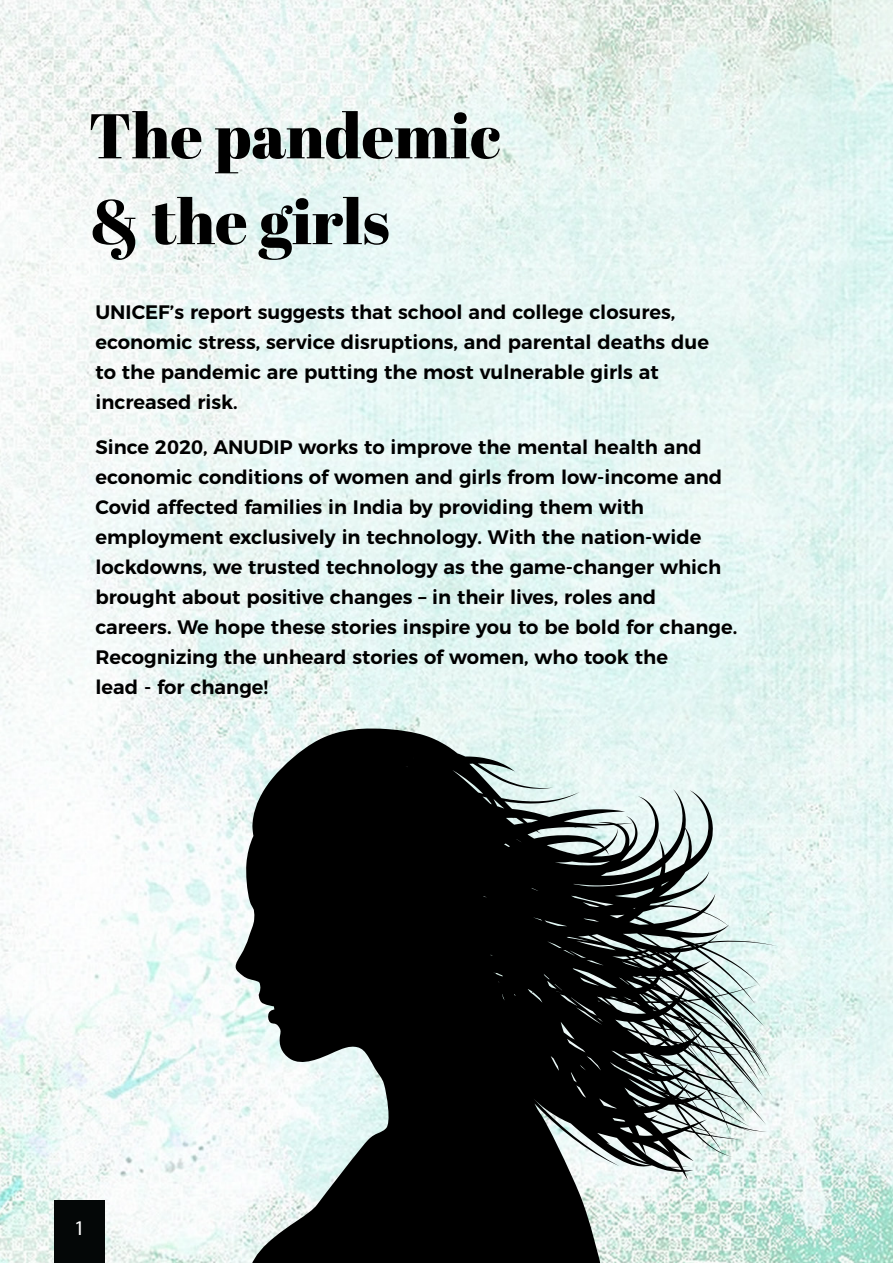
<style>
.page{position:relative;width:893px;height:1263px;background:#fff}
.page>*{position:absolute;margin:0;border:0;box-sizing:border-box;transform-origin:0 0}
.t1{font:63px/85.8px "Abril Fatface";color:#000}
.t2{font:21px "Myriad Pro";color:#fff}
.t3{font:600 19.5px/30px "Montserrat";color:#000}
</style>
<div class="page">
<img style="left:0;top:0;width:893px;height:1263px">
<div style="left:54px;top:1201px;width:51px;height:62px;background:#040707"></div>
<svg style="left:236px;top:728px;width:542px;height:535px;background:#5d6362"></svg>
<h1 class="t1" style="left:88px;top:91px;width:414px">The pandemic &amp; the girls</h1>
<p class="t3" style="left:95px;top:295px;width:615px">UNICEF’s report suggests that school and college closures, economic stress, service disruptions, and parental deaths due to the pandemic are putting the most vulnerable girls at increased risk.</p>
<p class="t3" style="left:95px;top:431px;width:643px">Since 2020, ANUDIP works to improve the mental health and economic conditions of women and girls from low-income and Covid affected families in India by providing them with employment exclusively in technology. With the nation-wide lockdowns, we trusted technology as the game-changer which brought about positive changes – in their lives, roles and<br>careers. We hope these stories inspire you to be bold for change.<br>Recognizing the unheard stories of women, who took the<br>lead - for change!</p>
<p class="t2" style="left:74px;top:1215px;width:12px">1</p>
</div>
